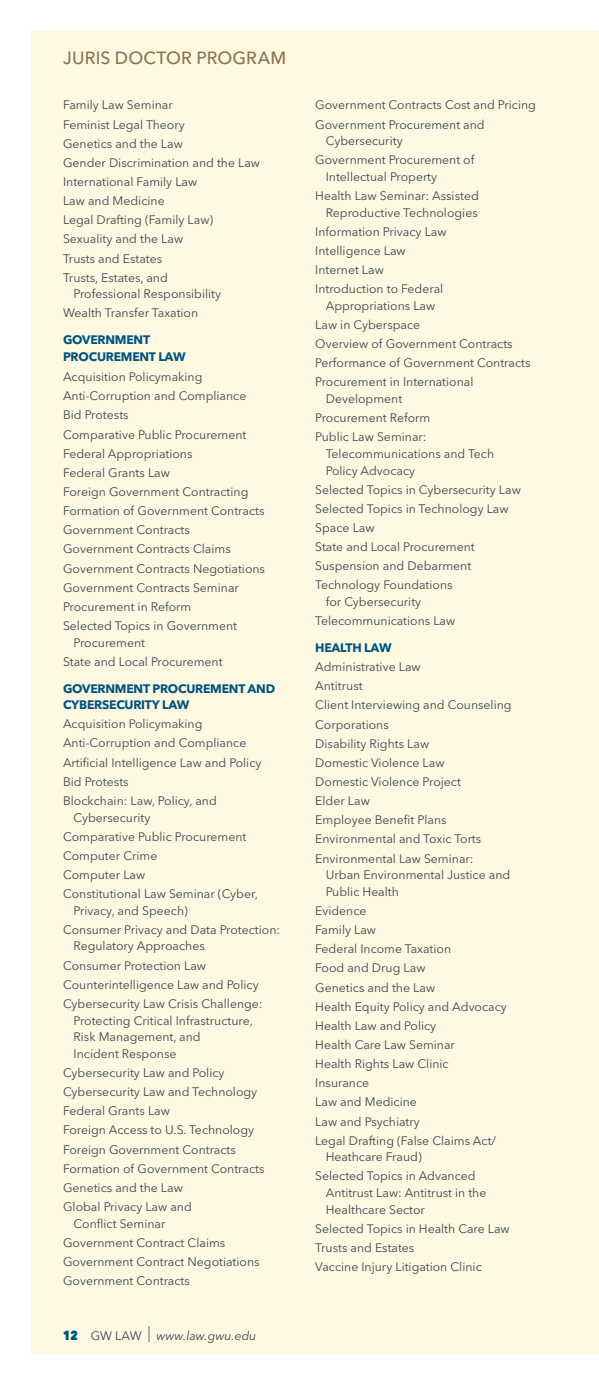
<style>
.page{position:relative;width:599px;height:1386px;background:#fff}
.page>*{position:absolute;margin:0;border:0;box-sizing:border-box;transform-origin:0 0}
.Section_Header{font:500 17.5px "Avenir Next LT Pro";letter-spacing:.01em;color:#897450}
.listings{font:12.25px/16.6px "Avenir Next LT Pro";color:#3d474e}
.listing_header{font:700 12.25px/16.6px "Avenir Next LT Pro";letter-spacing:-.02em;color:#005480}
.t1{font:italic 12.25px "Avenir Next LT Pro";color:#3d474e}
.s1{font-weight:800;font-style:normal;font-stretch:condensed;font-size:13.12px;color:#005480}
.s2{font-style:normal}
.s3{font-style:normal;font-size:15.92px}
</style>
<div class="page">
<div style="left:32px;top:32px;width:566px;height:1322px;background:#fef8e2"></div>
<p class="Section_Header" style="left:63px;top:48px;width:224px">JURIS DOCTOR PROGRAM</p>
<p class="listings" style="left:63px;top:97px;width:111px">Family Law Seminar</p>
<p class="listings" style="left:63px;top:116px;width:123px">Feminist Legal Theory</p>
<p class="listings" style="left:63px;top:135px;width:121px">Genetics and the Law</p>
<p class="listings" style="left:63px;top:154px;width:198px">Gender Discrimination and the Law</p>
<p class="listings" style="left:63px;top:173px;width:136px">International Family Law</p>
<p class="listings" style="left:63px;top:193px;width:103px">Law and Medicine</p>
<p class="listings" style="left:63px;top:212px;width:152px">Legal Drafting (Family Law)</p>
<p class="listings" style="left:63px;top:231px;width:122px">Sexuality and the Law</p>
<p class="listings" style="left:63px;top:250px;width:101px">Trusts and Estates</p>
<p class="listings" style="left:74px;top:269px;width:149px;text-indent:-10px">Trusts, Estates, and<br>Professional Responsibility</p>
<p class="listings" style="left:63px;top:305px;width:137px">Wealth Transfer Taxation</p>
<p class="listing_header" style="left:63px;top:331px;width:124px">GOVERNMENT<br>PROCUREMENT LAW</p>
<p class="listings" style="left:63px;top:369px;width:141px">Acquisition Policymaking</p>
<p class="listings" style="left:63px;top:388px;width:185px">Anti-Corruption and Compliance</p>
<p class="listings" style="left:63px;top:407px;width:67px">Bid Protests</p>
<p class="listings" style="left:63px;top:426px;width:185px">Comparative Public Procurement</p>
<p class="listings" style="left:63px;top:445px;width:131px">Federal Appropriations</p>
<p class="listings" style="left:63px;top:464px;width:108px">Federal Grants Law</p>
<p class="listings" style="left:63px;top:483px;width:187px">Foreign Government Contracting</p>
<p class="listings" style="left:63px;top:503px;width:203px">Formation of Government Contracts</p>
<p class="listings" style="left:63px;top:522px;width:128px">Government Contracts</p>
<p class="listings" style="left:63px;top:541px;width:169px">Government Contracts Claims</p>
<p class="listings" style="left:63px;top:560px;width:203px">Government Contracts Negotiations</p>
<p class="listings" style="left:63px;top:579px;width:177px">Government Contracts Seminar</p>
<p class="listings" style="left:63px;top:598px;width:130px">Procurement in Reform</p>
<p class="listings" style="left:74px;top:617px;width:165px;text-indent:-10px">Selected Topics in Government<br>Procurement</p>
<p class="listings" style="left:63px;top:653px;width:161px">State and Local Procurement</p>
<p class="listing_header" style="left:63px;top:680px;width:213px">GOVERNMENT PROCUREMENT AND<br>CYBERSECURITY LAW</p>
<p class="listings" style="left:63px;top:716px;width:141px">Acquisition Policymaking</p>
<p class="listings" style="left:63px;top:735px;width:185px">Anti-Corruption and Compliance</p>
<p class="listings" style="left:63px;top:754px;width:200px">Artificial Intelligence Law and Policy</p>
<p class="listings" style="left:63px;top:773px;width:67px">Bid Protests</p>
<p class="listings" style="left:74px;top:792px;width:145px;text-indent:-10px">Blockchain: Law, Policy, and<br>Cybersecurity</p>
<p class="listings" style="left:63px;top:828px;width:185px">Comparative Public Procurement</p>
<p class="listings" style="left:63px;top:847px;width:96px">Computer Crime</p>
<p class="listings" style="left:63px;top:866px;width:84px">Computer Law</p>
<p class="listings" style="left:74px;top:886px;width:186px;text-indent:-10px">Constitutional Law Seminar (Cyber,<br>Privacy, and Speech)</p>
<p class="listings" style="left:74px;top:921px;width:208px;text-indent:-10px">Consumer Privacy and Data Protection:<br>Regulatory Approaches</p>
<p class="listings" style="left:63px;top:957px;width:144px">Consumer Protection Law</p>
<p class="listings" style="left:63px;top:976px;width:197px">Counterintelligence Law and Policy</p>
<p class="listings" style="left:74px;top:995px;width:190px;text-indent:-10px">Cybersecurity Law Crisis Challenge:<br>Protecting Critical Infrastructure,<br>Risk Management, and<br>Incident Response</p>
<p class="listings" style="left:63px;top:1064px;width:163px">Cybersecurity Law and Policy</p>
<p class="listings" style="left:63px;top:1084px;width:196px">Cybersecurity Law and Technology</p>
<p class="listings" style="left:63px;top:1103px;width:108px">Federal Grants Law</p>
<p class="listings" style="left:63px;top:1122px;width:193px">Foreign Access to U.S. Technology</p>
<p class="listings" style="left:63px;top:1141px;width:174px">Foreign Government Contracts</p>
<p class="listings" style="left:63px;top:1160px;width:203px">Formation of Government Contracts</p>
<p class="listings" style="left:63px;top:1179px;width:121px">Genetics and the Law</p>
<p class="listings" style="left:74px;top:1198px;width:120px;text-indent:-10px">Global Privacy Law and<br>Conflict Seminar</p>
<p class="listings" style="left:63px;top:1234px;width:164px">Government Contract Claims</p>
<p class="listings" style="left:63px;top:1253px;width:198px">Government Contract Negotiations</p>
<p class="listings" style="left:63px;top:1272px;width:128px">Government Contracts</p>
<p class="t1" style="left:63px;top:1328px;width:195px"><span class="s1">12</span> <span class="s2">GW LAW</span> <span class="s3">|</span> www.law.gwu.edu</p>
<p class="listings" style="left:315px;top:97px;width:222px">Government Contracts Cost and Pricing</p>
<p class="listings" style="left:326px;top:116px;width:160px;text-indent:-10px">Government Procurement and<br>Cybersecurity</p>
<p class="listings" style="left:326px;top:152px;width:150px;text-indent:-10px">Government Procurement of<br>Intellectual Property</p>
<p class="listings" style="left:315px;top:187px;width:165px;text-align:right">Health Law Seminar: Assisted<br>Reproductive Technologies</p>
<p class="listings" style="left:315px;top:223px;width:133px">Information Privacy Law</p>
<p class="listings" style="left:315px;top:242px;width:92px">Intelligence Law</p>
<p class="listings" style="left:315px;top:262px;width:70px">Internet Law</p>
<p class="listings" style="left:315px;top:281px;width:129px;text-align:center">Introduction to Federal<br>Appropriations Law</p>
<p class="listings" style="left:315px;top:316px;width:106px">Law in Cyberspace</p>
<p class="listings" style="left:315px;top:336px;width:199px">Overview of Government Contracts</p>
<p class="listings" style="left:315px;top:355px;width:217px">Performance of Government Contracts</p>
<p class="listings" style="left:326px;top:374px;width:149px;text-indent:-10px">Procurement in International<br>Development</p>
<p class="listings" style="left:315px;top:410px;width:117px">Procurement Reform</p>
<p class="listings" style="left:326px;top:429px;width:170px;text-indent:-10px">Public Law Seminar:<br>Telecommunications and Tech<br>Policy Advocacy</p>
<p class="listings" style="left:315px;top:481px;width:207px">Selected Topics in Cybersecurity Law</p>
<p class="listings" style="left:315px;top:500px;width:195px">Selected Topics in Technology Law</p>
<p class="listings" style="left:315px;top:519px;width:61px">Space Law</p>
<p class="listings" style="left:315px;top:539px;width:161px">State and Local Procurement</p>
<p class="listings" style="left:315px;top:558px;width:157px">Suspension and Debarment</p>
<p class="listings" style="left:326px;top:577px;width:128px;text-indent:-10px">Technology Foundations for Cybersecurity</p>
<p class="listings" style="left:315px;top:613px;width:141px">Telecommunications Law</p>
<p class="listing_header" style="left:315px;top:639px;width:78px">HEALTH LAW</p>
<p class="listings" style="left:315px;top:659px;width:107px">Administrative Law</p>
<p class="listings" style="left:315px;top:678px;width:49px">Antitrust</p>
<p class="listings" style="left:315px;top:697px;width:198px">Client Interviewing and Counseling</p>
<p class="listings" style="left:315px;top:716px;width:75px">Corporations</p>
<p class="listings" style="left:315px;top:735px;width:115px">Disability Rights Law</p>
<p class="listings" style="left:315px;top:754px;width:131px">Domestic Violence Law</p>
<p class="listings" style="left:315px;top:773px;width:147px">Domestic Violence Project</p>
<p class="listings" style="left:315px;top:793px;width:56px">Elder Law</p>
<p class="listings" style="left:315px;top:812px;width:133px">Employee Benefit Plans</p>
<p class="listings" style="left:315px;top:831px;width:167px">Environmental and Toxic Torts</p>
<p class="listings" style="left:326px;top:850px;width:186px;text-indent:-10px">Environmental Law Seminar:<br>Urban Environmental Justice and<br>Public Health</p>
<p class="listings" style="left:315px;top:902px;width:53px">Evidence</p>
<p class="listings" style="left:315px;top:922px;width:62px">Family Law</p>
<p class="listings" style="left:315px;top:941px;width:137px">Federal Income Taxation</p>
<p class="listings" style="left:315px;top:960px;width:112px">Food and Drug Law</p>
<p class="listings" style="left:315px;top:979px;width:121px">Genetics and the Law</p>
<p class="listings" style="left:315px;top:998px;width:193px">Health Equity Policy and Advocacy</p>
<p class="listings" style="left:315px;top:1017px;width:122px">Health Law and Policy</p>
<p class="listings" style="left:315px;top:1036px;width:141px">Health Care Law Seminar</p>
<p class="listings" style="left:315px;top:1056px;width:135px">Health Rights Law Clinic</p>
<p class="listings" style="left:315px;top:1075px;width:55px">Insurance</p>
<p class="listings" style="left:315px;top:1094px;width:103px">Law and Medicine</p>
<p class="listings" style="left:315px;top:1113px;width:106px">Law and Psychiatry</p>
<p class="listings" style="left:326px;top:1132px;width:172px;text-indent:-10px">Legal Drafting (False Claims Act/<br>Heathcare Fraud)</p>
<p class="listings" style="left:326px;top:1168px;width:162px;text-indent:-10px">Selected Topics in Advanced<br>Antitrust Law: Antitrust in the<br>Healthcare Sector</p>
<p class="listings" style="left:315px;top:1220px;width:196px">Selected Topics in Health Care Law</p>
<p class="listings" style="left:315px;top:1239px;width:101px">Trusts and Estates</p>
<p class="listings" style="left:315px;top:1259px;width:168px">Vaccine Injury Litigation Clinic</p>
</div>
